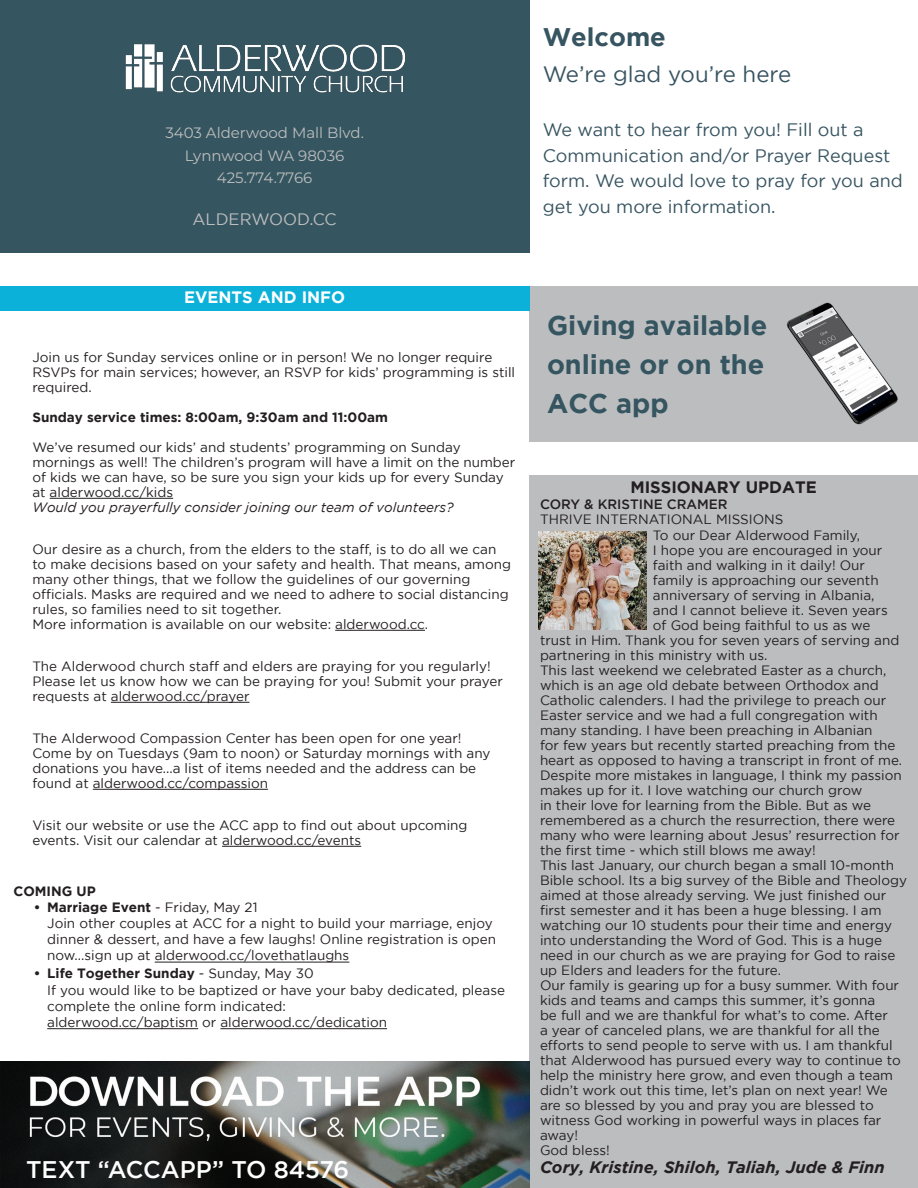
<style>
.page{position:relative;width:918px;height:1188px;background:#fff}
.page>*{position:absolute;margin:0;border:0;box-sizing:border-box;transform-origin:0 0}
.t1{font:700 27px/39px "Gotham";color:#355560}
.t2{font:700 25.5px "Gotham";color:#375461}
.t3{font:500 24px "Gotham";color:#fff}
.t4{font:22.35px "Gotham";color:#375461}
.t5{font:18px/25.5px "Gotham";color:#375461}
.t6{font:italic 700 16.5px "Gotham";color:#231f20}
.t7{font:700 16.5px "Gotham";color:#231f20}
.t8{font:700 16.5px "Gotham";color:#fff}
.t9{font:16.5px "Gotham";color:#bdbebe}
.t10{font:15px "Montserrat";color:#bdbebe}
.t11{font:13.5px/15px "Gotham";color:#231f20}
.t12{font:italic 13.5px "Gotham";color:#231f20}
.t13{font:700 13.5px "Gotham";color:#231f20}
.t14{font:500 13.5px "Gotham";color:#231f20}
.s1{font-weight:700}
</style>
<div class="page">
<div style="left:529px;top:475px;width:389px;height:713px;background:#bcbdbf"></div>
<img style="left:538px;top:532px;width:108px;height:97px">
<div style="left:529px;top:286px;width:389px;height:155px;background:#bcbdbf"></div>
<img style="left:786px;top:302px;width:112px;height:123px">
<img style="left:0;top:1061px;width:529px;height:127px">
<div style="left:0;top:0;width:529px;height:252px;background:#355560"></div>
<img style="left:125px;top:44px;width:281px;height:49px">
<hr style="left:50px;top:498px;width:123px;height:1px;background:#231f20">
<hr style="left:335px;top:630px;width:90px;height:1px;background:#231f20">
<hr style="left:111px;top:702px;width:138px;height:1px;background:#231f20">
<hr style="left:93px;top:789px;width:175px;height:1px;background:#231f20">
<hr style="left:222px;top:846px;width:139px;height:1px;background:#231f20">
<hr style="left:155px;top:962px;width:194px;height:1px;background:#231f20">
<hr style="left:47px;top:1028px;width:151px;height:1px;background:#231f20">
<hr style="left:220px;top:1028px;width:167px;height:1px;background:#231f20">
<div style="left:0;top:286px;width:529px;height:24px;background:#0bb1d9"></div>
<p class="t10" style="left:165px;top:123px;width:200px">3403 Alderwood Mall Blvd.</p>
<p class="t10" style="left:185px;top:145px;width:161px">Lynnwood WA 98036</p>
<p class="t10" style="left:217px;top:168px;width:97px">425.774.7766</p>
<p class="t9" style="left:193px;top:210px;width:146px">ALDERWOOD.CC</p>
<p class="t2" style="left:543px;top:22px;width:125px">Welcome</p>
<p class="t4" style="left:543px;top:62px;width:250px">We’re glad you’re here</p>
<p class="t5" style="left:543px;top:117px;width:362px">We want to hear from you! Fill out a Communication and/or Prayer Request form. We would love to pray for you and get you more information.</p>
<p class="t8" style="left:184px;top:287px;width:163px">EVENTS AND INFO</p>
<p class="t11" style="left:32px;top:349px;width:484px">Join us for Sunday services online or in person! We no longer require<br>RSVPs for main services; however, an RSVP for kids’ programming is still required.</p>
<p class="t13" style="left:32px;top:409px;width:357px">Sunday service times: 8:00am, 9:30am and 11:00am</p>
<p class="t11" style="left:32px;top:439px;width:484px">We’ve resumed our kids’ and students’ programming on Sunday mornings as well! The children’s program will have a limit on the number of kids we can have, so be sure you sign your kids up for every Sunday at alderwood.cc/kids</p>
<p class="t12" style="left:32px;top:499px;width:423px">Would you prayerfully consider joining our team of volunteers?</p>
<p class="t11" style="left:32px;top:541px;width:480px">Our desire as a church, from the elders to the staff, is to do all we can to make decisions based on your safety and health. That means, among many other things, that we follow the guidelines of our governing officials. Masks are required and we need to adhere to social distancing rules, so families need to sit together.</p>
<p class="t11" style="left:32px;top:616px;width:397px">More information is available on our website: alderwood.cc.</p>
<p class="t11" style="left:32px;top:658px;width:472px">The Alderwood church staff and elders are praying for you regularly!<br>Please let us know how we can be praying for you! Submit your prayer requests at alderwood.cc/prayer</p>
<p class="t11" style="left:32px;top:730px;width:460px">The Alderwood Compassion Center has been open for one year!<br>Come by on Tuesdays (9am to noon) or Saturday mornings with any donations you have...a list of items needed and the address can be found at alderwood.cc/compassion</p>
<p class="t11" style="left:32px;top:817px;width:437px">Visit our website or use the ACC app to find out about upcoming events. Visit our calendar at alderwood.cc/events</p>
<p class="t13" style="left:14px;top:883px;width:84px">COMING UP</p>
<p class="t11" style="left:47px;top:899px;width:450px;line-height:16.2px;text-indent:-14px"><span class="s1">• Marriage Event</span> - Friday, May 21<br>Join other couples at ACC for a night to build your marriage, enjoy dinner &amp; dessert, and have a few laughs! Online registration is open now...sign up at alderwood.cc/lovethatlaughs</p>
<p class="t11" style="left:47px;top:965px;width:459px;line-height:16.2px;text-indent:-14px"><span class="s1">• Life Together Sunday</span> - Sunday, May 30<br>If you would like to be baptized or have your baby dedicated, please complete the online form indicated:<br>alderwood.cc/baptism or alderwood.cc/dedication</p>
<p class="t3" style="left:26px;top:1156px;width:325px">TEXT “ACCAPP” TO 84576</p>
<p class="t1" style="left:547px;top:305px;width:222px">Giving available</p>
<p class="t1" style="left:547px;top:344px;width:219px">online or on the<br>ACC app</p>
<p class="t7" style="left:630px;top:477px;width:188px">MISSIONARY UPDATE</p>
<p class="t14" style="left:540px;top:496px;width:189px">CORY &amp; KRISTINE CRAMER</p>
<p class="t11" style="left:540px;top:511px;width:245px">THRIVE INTERNATIONAL MISSIONS</p>
<p class="t11" style="left:653px;top:528px;width:209px">To our Dear Alderwood Family,</p>
<p class="t11" style="left:653px;top:543px;width:231px">I hope you are encouraged in your</p>
<p class="t11" style="left:653px;top:558px;width:214px">faith and walking in it daily! Our</p>
<p class="t11" style="left:653px;top:573px;width:227px">family is approaching our seventh</p>
<p class="t11" style="left:653px;top:588px;width:223px">anniversary of serving in Albania,</p>
<p class="t11" style="left:653px;top:603px;width:236px">and I cannot believe it. Seven years</p>
<p class="t11" style="left:653px;top:618px;width:219px">of God being faithful to us as we</p>
<p class="t11" style="left:540px;top:633px;width:361px">trust in Him. Thank you for seven years of serving and</p>
<p class="t11" style="left:540px;top:648px;width:229px">partnering in this ministry with us.</p>
<p class="t11" style="left:540px;top:663px;width:364px">This last weekend we celebrated Easter as a church, which is an age old debate between Orthodox and Catholic calenders. I had the privilege to preach our Easter service and we had a full congregation with many standing. I have been preaching in Albanian<br>for few years but recently started preaching from the heart as opposed to having a transcript in front of me.<br>Despite more mistakes in language, I think my passion makes up for it. I love watching our church grow<br>in their love for learning from the Bible. But as we remembered as a church the resurrection, there were many who were learning about Jesus’ resurrection for the first time - which still blows me away!</p>
<p class="t11" style="left:540px;top:858px;width:369px">This last January, our church began a small 10-month Bible school. Its a big survey of the Bible and Theology aimed at those already serving. We just finished our first semester and it has been a huge blessing. I am watching our 10 students pour their time and energy into understanding the Word of God. This is a huge need in our church as we are praying for God to raise up Elders and leaders for the future.</p>
<p class="t11" style="left:540px;top:978px;width:362px">Our family is gearing up for a busy summer. With four kids and teams and camps this summer, it’s gonna<br>be full and we are thankful for what’s to come. After<br>a year of canceled plans, we are thankful for all the efforts to send people to serve with us. I am thankful that Alderwood has pursued every way to continue to help the ministry here grow, and even though a team didn’t work out this time, let’s plan on next year! We are so blessed by you and pray you are blessed to witness God working in powerful ways in places far away!</p>
<p class="t11" style="left:540px;top:1143px;width:71px">God bless!</p>
<p class="t6" style="left:540px;top:1158px;width:346px">Cory, Kristine, Shiloh, Taliah, Jude &amp; Finn</p>
</div>
